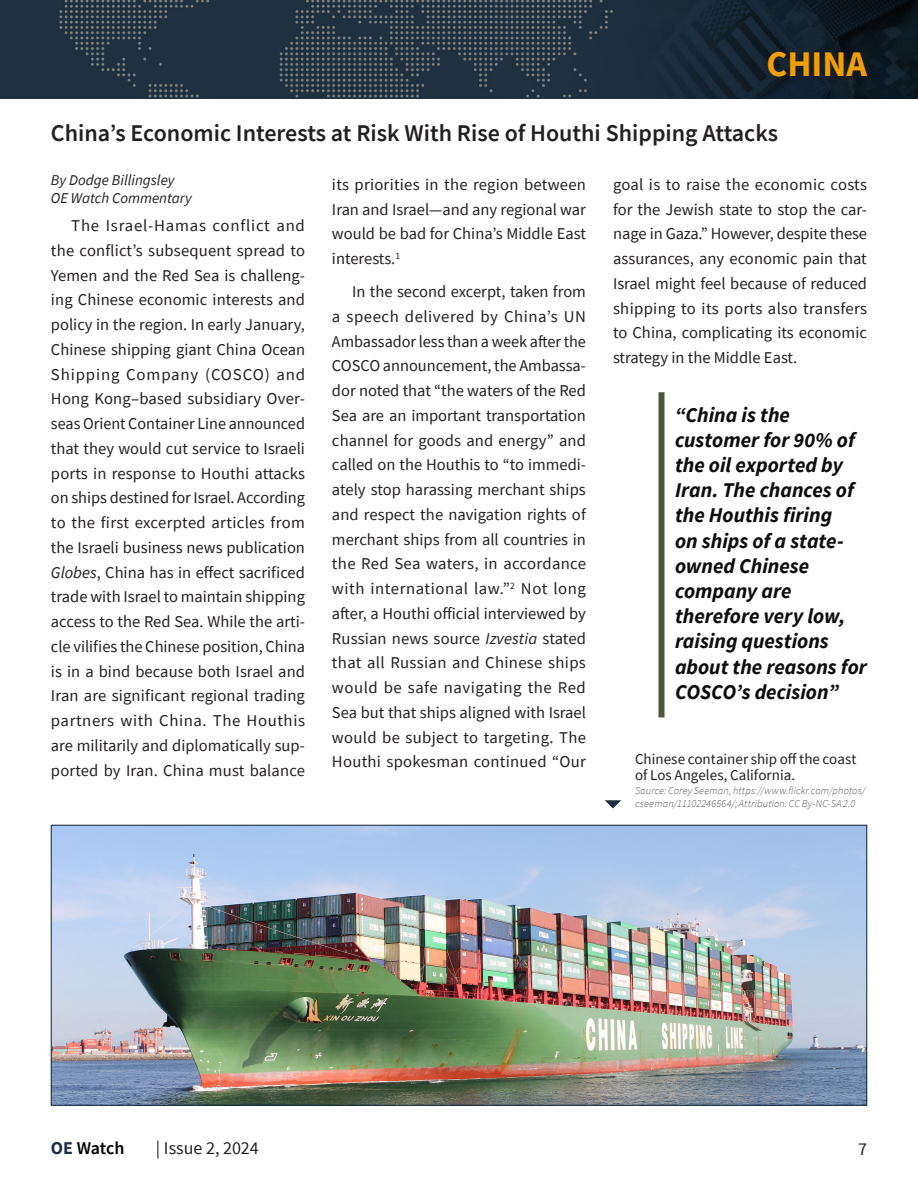
<style>
.page{position:relative;width:918px;height:1188px;background:#fff}
.page>*{position:absolute;margin:0;border:0;box-sizing:border-box;transform-origin:0 0}
.t1{font:700 36px "Source Sans Pro";color:#f29f05}
.Commentary_Header_1{font:600 24px "Source Sans Pro";color:#231f20}
.Pull_Quote_-_Left_line{font:italic 700 21px/25.2px "Source Sans Pro";color:#0d0d0d}
.t2{font:18px "Source Sans Pro";color:#231f20}
.t3{font:600 18px "Source Sans Pro";letter-spacing:-.015em;color:#000}
.FMSO_Commentary_Copy{font:16.5px/24.8px "Source Sans Pro";color:#231f20;text-align:justify}
.Caption-Title{font:15px/16.5px "Source Sans Pro";color:#231f20}
.By_Line__Commentary{font:italic 15px "Source Sans Pro";color:#231f20}
.By_line_-_commentary_line_2{font:italic 15px "Source Sans Pro";color:#231f20}
.photo_caption-Source__Attribute{font:italic 300 10.5px/13.5px "Source Sans Pro";letter-spacing:.015em;color:#505050}
.s1{font-style:italic}
.s2{font-weight:700;color:#1e3040}
</style>
<div class="page">
<img style="left:0;top:0;width:918px;height:99px">
<div style="left:761px;top:46px;width:114px;height:40px;background:#231f20;opacity:.75"></div>
<img style="left:53px;top:827px;width:812px;height:276px">
<div style="left:658px;top:392px;width:6px;height:325px;background:#4b5936"></div>
<svg style="left:605px;top:800px;width:16px;height:8px"></svg>
<h1 class="t1" style="left:766px;top:40px;width:102px">CHINA</h1>
<p class="Commentary_Header_1" style="left:51px;top:117px;width:729px">China’s Economic Interests at Risk With Rise of Houthi Shipping Attacks</p>
<p class="By_Line__Commentary" style="left:51px;top:170px;width:125px">By Dodge Billingsley</p>
<p class="By_line_-_commentary_line_2" style="left:51px;top:188px;width:142px">OE Watch Commentary</p>
<p class="FMSO_Commentary_Copy" style="left:51px;top:213px;width:256px;text-indent:20px">The Israel-Hamas conflict and the conflict’s subsequent spread to Yemen and the Red Sea is challeng&shy;ing Chinese economic interests and policy in the region. In early January, Chinese shipping giant China Ocean Shipping Company (COSCO) and Hong Kong–based subsidiary Over&shy;seas Orient Container Line announced that they would cut service to Israeli ports in response to Houthi attacks on ships destined for Israel. According to the first excerpted articles from the Israeli business news publication <span class="s1">Globes</span>, China has in effect sacrificed trade with Israel to maintain shipping access to the Red Sea. While the arti&shy;cle vilifies the Chinese position, China is in a bind because both Israel and Iran are significant regional trading partners with China. The Houthis are militarily and diplomatically sup&shy;ported by Iran. China must balance</p>
<p class="FMSO_Commentary_Copy" style="left:332px;top:172px;width:256px">its priorities in the region between Iran and Israel—and any regional war would be bad for China’s Middle East interests.<sup>1</sup></p>
<p class="FMSO_Commentary_Copy" style="left:332px;top:279px;width:256px;text-indent:20px">In the second excerpt, taken from a speech delivered by China’s UN Ambassador less than a week after the COSCO announcement, the Ambassa&shy;dor noted that “the waters of the Red Sea are an important transportation channel for goods and energy” and called on the Houthis to “to immedi&shy;ately stop harassing merchant ships and respect the navigation rights of merchant ships from all countries in the Red Sea waters, in accordance with international law.”<sup>2</sup> Not long after, a Houthi official interviewed by Russian news source <span class="s1">Izvestia</span> stated that all Russian and Chinese ships would be safe navigating the Red Sea but that ships aligned with Israel would be subject to targeting. The Houthi spokesman continued “Our</p>
<p class="FMSO_Commentary_Copy" style="left:613px;top:172px;width:256px">goal is to raise the economic costs for the Jewish state to stop the car&shy;nage in Gaza.” However, despite these assurances, any economic pain that Israel might feel because of reduced shipping to its ports also transfers to China, complicating its economic strategy in the Middle East.</p>
<p class="Pull_Quote_-_Left_line" style="left:675px;top:401px;width:194px">“China is the customer for 90% of the oil exported by<br>Iran. The chances of the Houthis firing<br>on ships of a state&shy;owned Chinese company are therefore very low, raising questions about the reasons for<br>COSCO’s decision”</p>
<p class="Caption-Title" style="left:635px;top:750px;width:223px">Chinese container ship off the coast of Los Angeles, California.</p>
<p class="photo_caption-Source__Attribute" style="left:635px;top:783px;width:232px">Source: Corey Seeman, https://www.flickr.com/photos/ cseeman/11102246564/; Attribution: CC By-NC-SA 2.0</p>
<p class="t3" style="left:51px;top:1136px;width:75px"><span class="s2">OE</span> Watch</p>
<p class="t2" style="left:156px;top:1136px;width:104px">| Issue 2, 2024</p>
<p class="t2" style="left:858px;top:1138px;width:10px">7</p>
</div>
